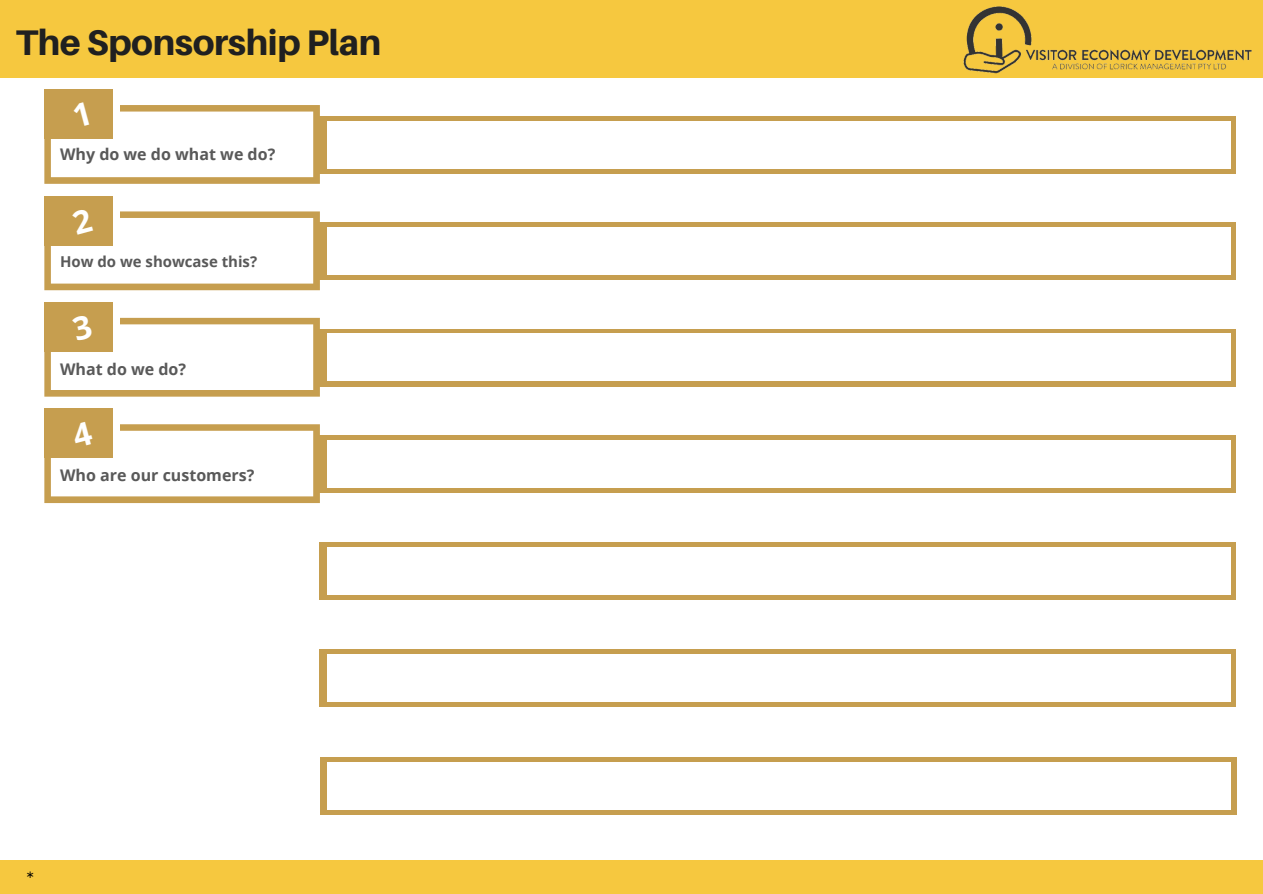
<style>
.page{position:relative;width:1263px;height:894px;background:#fff}
.page>*{position:absolute;margin:0;border:0;box-sizing:border-box;transform-origin:0 0}
.t1{font:800 35.55px "Aileron";letter-spacing:-.01em;color:#202020}
.t2{font:18px "Montserrat";color:#000}
.t3{font:700 16.05px "Open Sans";color:#595959}
.t4{font:700 15px "Open Sans";color:#595959}
</style>
<div class="page">
<div style="left:1px;top:0;width:1262px;height:78px;background:#f6c83f"></div>
<div style="left:1px;top:860px;width:1262px;height:33px;background:#f6c83f"></div>
<div style="left:44px;top:89px;width:69px;height:50px;background:#c69e4f"></div>
<div style="left:320px;top:116px;width:916px;height:57px;background:#c69e4f"></div>
<div style="left:44px;top:196px;width:69px;height:49px;background:#c69e4f"></div>
<div style="left:320px;top:222px;width:916px;height:58px;background:#c69e4f"></div>
<div style="left:44px;top:302px;width:69px;height:49px;background:#c69e4f"></div>
<div style="left:320px;top:329px;width:916px;height:57px;background:#c69e4f"></div>
<div style="left:44px;top:408px;width:69px;height:50px;background:#c69e4f"></div>
<div style="left:320px;top:435px;width:916px;height:57px;background:#c69e4f"></div>
<img style="left:963px;top:6px;width:289px;height:68px">
<div style="left:320px;top:542px;width:916px;height:58px;background:#c69e4f"></div>
<div style="left:320px;top:649px;width:916px;height:57px;background:#c69e4f"></div>
<div style="left:320px;top:757px;width:917px;height:57px;background:#c69e4f"></div>
<div style="left:327px;top:121px;width:903px;height:47px;background:#fff"></div>
<div style="left:327px;top:227px;width:903px;height:47px;background:#fff"></div>
<div style="left:327px;top:333px;width:903px;height:48px;background:#fff"></div>
<div style="left:327px;top:440px;width:903px;height:47px;background:#fff"></div>
<div style="left:327px;top:547px;width:903px;height:47px;background:#fff"></div>
<div style="left:327px;top:654px;width:903px;height:47px;background:#fff"></div>
<div style="left:327px;top:761px;width:903px;height:48px;background:#fff"></div>
<svg style="left:44px;top:105px;width:276px;height:79px"></svg>
<svg style="left:44px;top:211px;width:276px;height:79px"></svg>
<svg style="left:44px;top:317px;width:276px;height:79px"></svg>
<svg style="left:44px;top:424px;width:276px;height:79px"></svg>
<h1 class="t1" style="left:16px;top:20px;width:367px">The Sponsorship Plan</h1>
<p class="t3" style="left:60px;top:143px;width:217px">Why do we do what we do?</p>
<p class="t4" style="left:60px;top:251px;width:199px">How do we showcase this?</p>
<p class="t3" style="left:60px;top:357px;width:128px">What do we do?</p>
<p class="t3" style="left:60px;top:464px;width:196px">Who are our customers?</p>
<p class="t2" style="left:27px;top:866px;width:8px">*</p>
</div>
